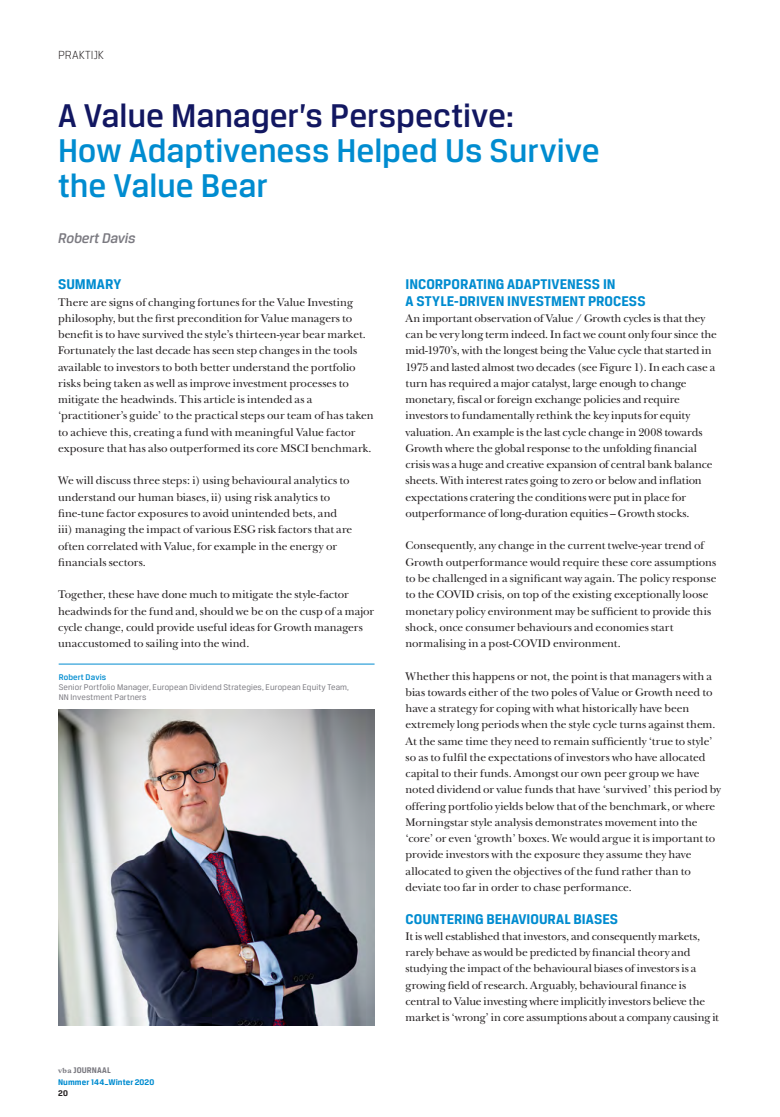
<style>
.page{position:relative;width:780px;height:1117px;background:#fff}
.page>*{position:absolute;margin:0;border:0;box-sizing:border-box;transform-origin:0 0}
.Titel_groot{font:500 35px/35px "CFA Breuer Text";color:#008cd0}
._1_1_Alineakopje_bol{font:700 15px/16.2px "CFA Breuer Text";color:#008cd0}
.Auteursnamen{font:italic 500 15px "CFA Breuer Text";letter-spacing:-.01em;color:#7b7a81}
.kopregel{font:300 12.5px "CFA Breuer Text";color:#231f20}
.Plat_schreef{font:11.5px/16.2px "New Baskerville";letter-spacing:-.01em;color:#231f20}
.Plat_schreef__WR{font:11.5px/16.2px "New Baskerville";color:#231f20}
.Auteur_naast_foto{font:8.75px/10px "CFA Breuer Text";letter-spacing:.015em;color:#7b7a81}
.t1{font:700 8.75px/11.2px "CFA Breuer Text";letter-spacing:.01em;color:#008cd0}
.t2{font:700 8.75px "CFA Breuer Text";color:#231f20}
.s1{color:#121761}
.s2{font-weight:500;color:#008cd0}
.s3{font-family:"Plantin";font-size:7.5px;color:#7b7a81}
.s4{color:#7b7a81}
</style>
<div class="page">
<hr style="left:59px;top:663px;width:315px;height:1px;background:#008cd0">
<img style="left:59px;top:709px;width:315px;height:315px">
<p class="kopregel" style="left:58px;top:48px;width:47px">PRAKTIJK</p>
<p class="Titel_groot" style="left:58px;top:97px;width:543px"><span class="s1">A Value Manager’s Perspective:<br></span>How Adaptiveness Helped Us Survive the Value Bear</p>
<p class="Auteursnamen" style="left:58px;top:230px;width:79px">Robert Davis</p>
<p class="_1_1_Alineakopje_bol" style="left:58px;top:276px;width:65px">SUMMARY</p>
<p class="Plat_schreef" style="left:58px;top:294px;width:317px">There are signs of changing fortunes for the Value Investing philosophy, but the first precondition for Value managers to benefit is to have survived the style’s thirteen-year bear market.<br>Fortunately the last decade has seen step changes in the tools available to investors to both better understand the portfolio risks being taken as well as improve investment processes to mitigate the headwinds. This article is intended as a ‘practitioner’s guide’ to the practical steps our team of has taken to achieve this, creating a fund with meaningful Value factor exposure that has also outperformed its core MSCI benchmark.</p>
<p class="Plat_schreef__WR" style="left:58px;top:472px;width:296px">We will discuss three steps: i) using behavioural analytics to understand our human biases, ii) using risk analytics to fine‑tune factor exposures to avoid unintended bets, and iii) managing the impact of various ESG risk factors that are often correlated with Value, for example in the energy or financials sectors.</p>
<p class="Plat_schreef__WR" style="left:58px;top:586px;width:317px">Together, these have done much to mitigate the style-factor headwinds for the fund and, should we be on the cusp of a major cycle change, could provide useful ideas for Growth managers unaccustomed to sailing into the wind.</p>
<p class="_1_1_Alineakopje_bol" style="left:405px;top:276px;width:241px">INCORPORATING ADAPTIVENESS IN<br>A STYLE-DRIVEN INVESTMENT PROCESS</p>
<p class="Plat_schreef" style="left:405px;top:310px;width:313px">An important observation of Value / Growth cycles is that they can be very long term indeed. In fact we count only four since the mid-1970’s, with the longest being the Value cycle that started in 1975 and lasted almost two decades (see Figure 1). In each case a turn has required a major catalyst, large enough to change monetary, fiscal or foreign exchange policies and require investors to fundamentally rethink the key inputs for equity valuation. An example is the last cycle change in 2008 towards Growth where the global response to the unfolding financial crisis was a huge and creative expansion of central bank balance sheets. With interest rates going to zero or below and inflation expectations cratering the conditions were put in place for outperformance of long-duration equities – Growth stocks.</p>
<p class="Plat_schreef" style="left:405px;top:537px;width:312px">Consequently, any change in the current twelve-year trend of Growth outperformance would require these core assumptions to be challenged in a significant way again. The policy response to the COVID crisis, on top of the existing exceptionally loose monetary policy environment may be sufficient to provide this shock, once consumer behaviours and economies start normalising in a post-COVID environment.</p>
<p class="Plat_schreef__WR" style="left:405px;top:667px;width:317px">Whether this happens or not, the point is that managers with a bias towards either of the two poles of Value or Growth need to have a strategy for coping with what historically have been extremely long periods when the style cycle turns against them.<br>At the same time they need to remain sufficiently ‘true to style’ so as to fulfil the expectations of investors who have allocated capital to their funds. Amongst our own peer group we have noted dividend or value funds that have ‘survived’ this period by offering portfolio yields below that of the benchmark, or where Morningstar style analysis demonstrates movement into the ‘core’ or even ‘growth’ boxes. We would argue it is important to provide investors with the exposure they assume they have allocated to given the objectives of the fund rather than to deviate too far in order to chase performance.</p>
<p class="_1_1_Alineakopje_bol" style="left:405px;top:910px;width:214px">COUNTERING BEHAVIOURAL BIASES</p>
<p class="Plat_schreef" style="left:405px;top:927px;width:315px">It is well established that investors, and consequently markets, rarely behave as would be predicted by financial theory and studying the impact of the behavioural biases of investors is a growing field of research. Arguably, behavioural finance is central to Value investing where implicitly investors believe the market is ‘wrong’ in core assumptions about a company causing it</p>
<p class="Auteur_naast_foto" style="left:59px;top:671px;width:292px"><span class="s2">Robert Davis<br></span>Senior Portfolio Manager, European Dividend Strategies, European Equity Team,<br>NN Investment Partners</p>
<p class="t1" style="left:58px;top:1064px;width:98px"><span class="s3">vba</span> <span class="s4">JOURNAAL<br></span>Nummer 144_Winter 2020</p>
<p class="t2" style="left:58px;top:1087px;width:11px">20</p>
</div>
